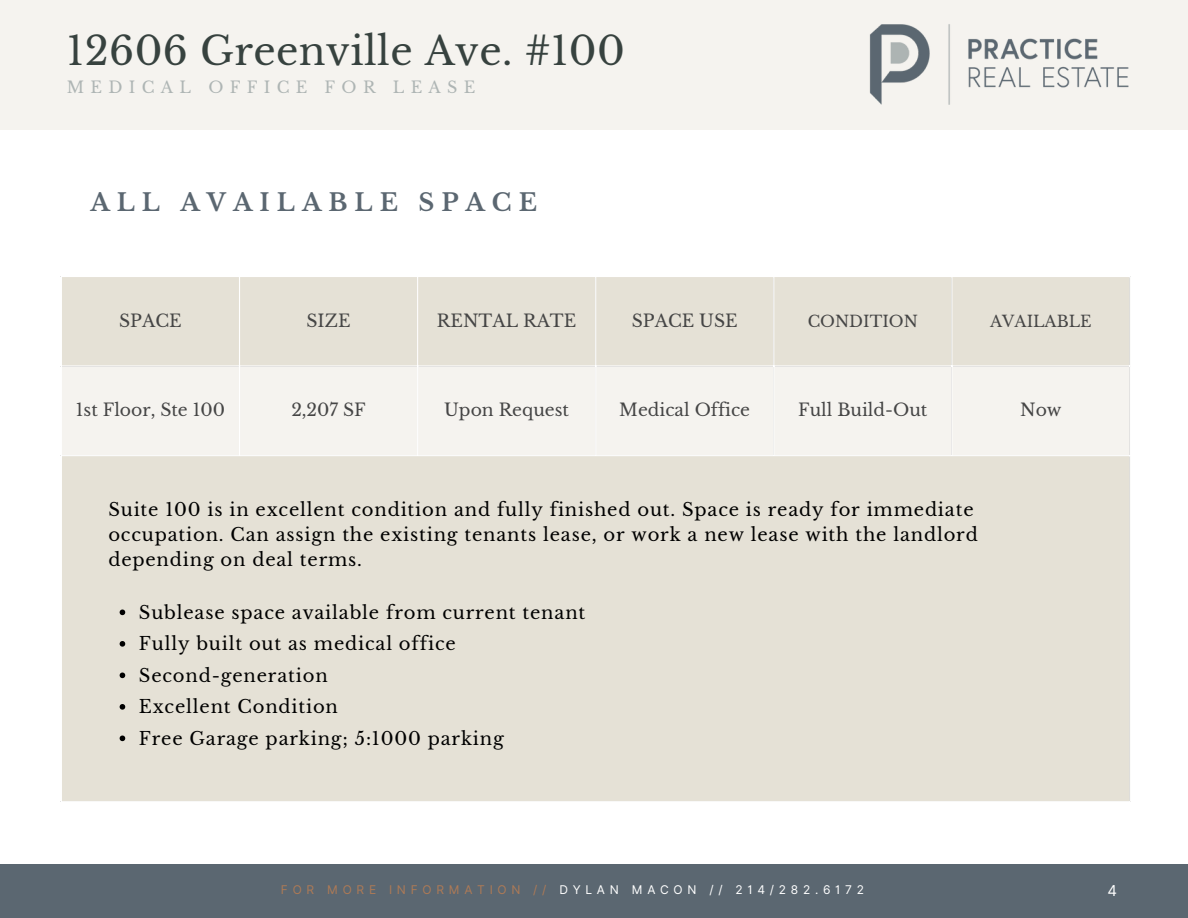
<style>
.page{position:relative;width:1188px;height:918px;background:#fff}
.page>*{position:absolute;margin:0;border:0;box-sizing:border-box;transform-origin:0 0}
.t1{font:39px "Libre Baskerville";letter-spacing:.01em;color:#37423f}
.t2{font:700 24px "Libre Baskerville";letter-spacing:.29em;color:#5b6771}
.t3{font:18px/24.8px "Libre Baskerville";letter-spacing:.045em;color:#000}
.t4{font:17.25px "Libre Baskerville";color:#454545}
.t5{font:15.9px "Libre Baskerville";letter-spacing:.395em;color:#aeb5b4}
.t6{font:15.75px "Libre Baskerville";color:#454545}
.t7{font:15px "Inter";color:#fff}
.t8{font:12px "Inter";letter-spacing:.395em;color:#fff}
.s1{color:#ae7a56}
</style>
<div class="page">
<div style="left:0;top:0;width:1188px;height:129px;background:#f5f3ef"></div>
<img style="left:869px;top:24px;width:260px;height:81px">
<div style="left:62px;top:277px;width:1067px;height:524px;background:#e5e1d6"></div>
<div style="left:62px;top:367px;width:1067px;height:88px;background:#f5f3ef"></div>
<hr style="left:239px;top:277px;width:1px;height:178px;background:#fff">
<hr style="left:417px;top:277px;width:1px;height:178px;background:#fff">
<hr style="left:595px;top:277px;width:1px;height:178px;background:#fff">
<hr style="left:773px;top:277px;width:1px;height:178px;background:#fff">
<hr style="left:951px;top:277px;width:1px;height:178px;background:#fff">
<hr style="left:61px;top:366px;width:1070px;height:1px;background:#fff">
<hr style="left:61px;top:455px;width:1070px;height:1px;background:#fff">
<svg style="left:120px;top:610px;width:5px;height:5px"></svg>
<svg style="left:120px;top:641px;width:5px;height:6px"></svg>
<svg style="left:120px;top:673px;width:5px;height:5px"></svg>
<svg style="left:120px;top:704px;width:5px;height:6px"></svg>
<svg style="left:120px;top:736px;width:5px;height:5px"></svg>
<div style="left:0;top:864px;width:1188px;height:54px;background:#5b6771"></div>
<p class="t1" style="left:67px;top:27px;width:560px">12606 Greenville Ave. #100</p>
<p class="t5" style="left:67px;top:77px;width:410px">MEDICAL OFFICE FOR LEASE</p>
<p class="t2" style="left:90px;top:188px;width:448px">ALL AVAILABLE SPACE</p>
<p class="t4" style="left:119px;top:310px;width:64px">SPACE</p>
<p class="t4" style="left:307px;top:310px;width:45px">SIZE</p>
<p class="t4" style="left:437px;top:310px;width:141px">RENTAL RATE</p>
<p class="t4" style="left:632px;top:310px;width:107px">SPACE USE</p>
<p class="t6" style="left:808px;top:311px;width:112px">CONDITION</p>
<p class="t6" style="left:990px;top:311px;width:103px">AVAILABLE</p>
<p class="t4" style="left:76px;top:399px;width:151px">1st Floor, Ste 100</p>
<p class="t4" style="left:291px;top:399px;width:76px">2,207 SF</p>
<p class="t4" style="left:444px;top:399px;width:126px">Upon Request</p>
<p class="t4" style="left:619px;top:399px;width:132px">Medical Office</p>
<p class="t4" style="left:798px;top:399px;width:131px">Full Build-Out</p>
<p class="t4" style="left:1020px;top:399px;width:43px">Now</p>
<p class="t3" style="left:108px;top:497px;width:871px">Suite 100 is in excellent condition and fully finished out. Space is ready for immediate occupation. Can assign the existing tenants lease, or work a new lease with the landlord depending on deal terms.</p>
<p class="t3" style="left:139px;top:600px;width:448px">Sublease space available from current tenant</p>
<p class="t3" style="left:139px;top:631px;width:318px">Fully built out as medical office</p>
<p class="t3" style="left:139px;top:663px;width:190px">Second-generation</p>
<p class="t3" style="left:139px;top:694px;width:201px">Excellent Condition</p>
<p class="t3" style="left:139px;top:726px;width:366px">Free Garage parking; 5:1000 parking</p>
<p class="t8" style="left:281px;top:882px;width:585px"><span class="s1">FOR MORE INFORMATION //</span> DYLAN MACON // 214/282.6172</p>
<p class="t7" style="left:1108px;top:881px;width:11px">4</p>
</div>
